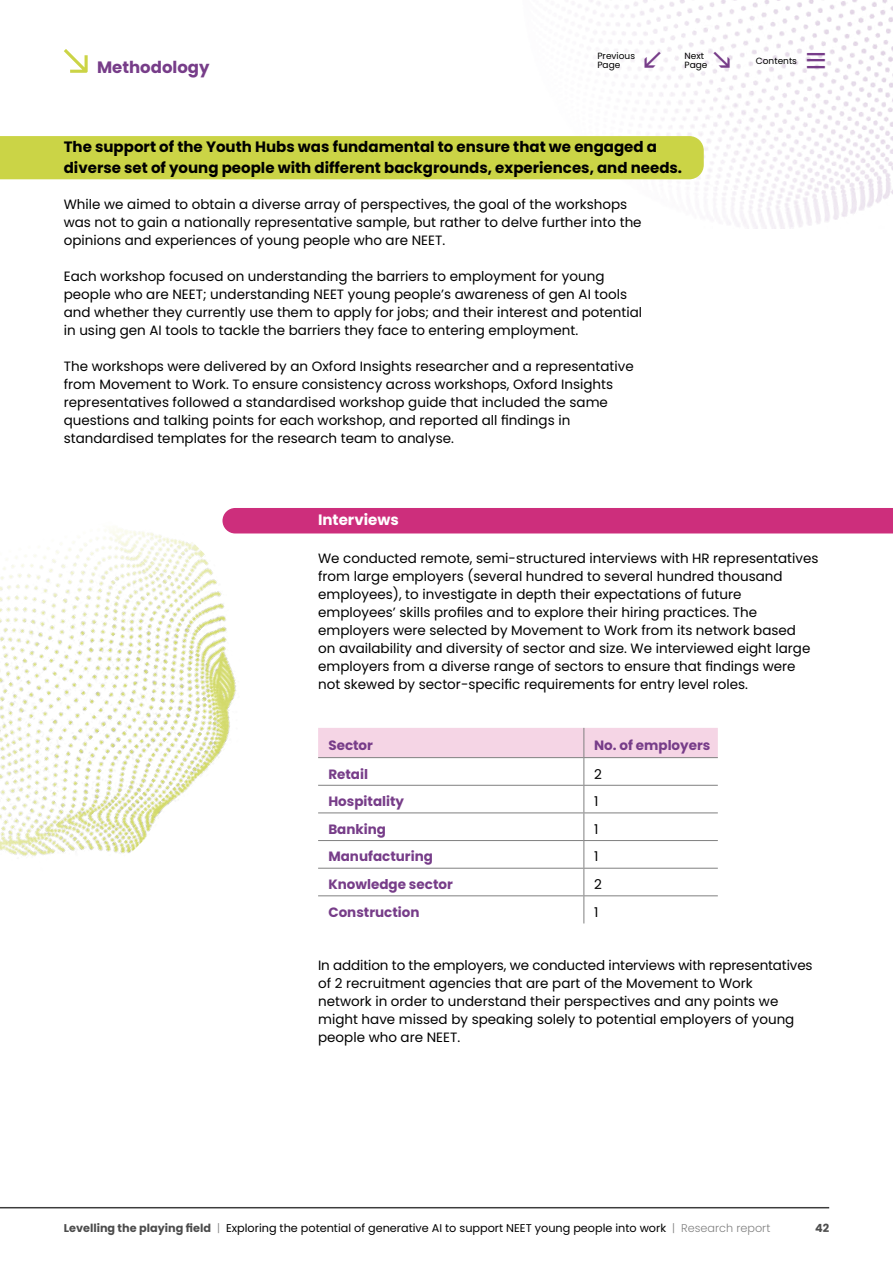
<style>
.page{position:relative;width:893px;height:1263px;background:#fff}
.page>*{position:absolute;margin:0;border:0;box-sizing:border-box;transform-origin:0 0}
.t1{font:25.65px "Poppins";color:#773d89}
.t2{font:700 16.5px "Poppins";color:#773d89}
.t3{font:700 15px/21px "Poppins";color:#000}
.t4{font:700 15px "Poppins";color:#fff}
.t5{font:13.5px/18px "Poppins";color:#000}
.t6{font:700 13.5px "Poppins";color:#773d89}
.t7{font:11.25px "Poppins";color:#000}
.t8{font:700 11.25px "Poppins";color:#4d4d4d}
.t9{font:9px/9px "Poppins";color:#000}
.s1{color:#773d89}
.s2{font-weight:700;color:#4d4d4d}
.s3{font-weight:300;color:#808080}
</style>
<div class="page">
<img style="left:521px;top:0;width:372px;height:229px">
<div style="left:242px;top:508px;width:651px;height:25px;background:#cd2e7c"></div>
<div style="left:0;top:136px;width:704px;height:43px;background:#cbd446"></div>
<svg style="left:64px;top:49px;width:24px;height:24px"></svg>
<svg style="left:318px;top:728px;width:400px;height:195px"></svg>
<hr style="left:318px;top:812px;width:266px;height:1px;background:#808080">
<hr style="left:584px;top:812px;width:134px;height:1px;background:#808080">
<img style="left:0;top:508px;width:242px;height:348px">
<hr style="left:0;top:1207px;width:829px;height:1px;background:#3c3c3c">
<svg style="left:714px;top:51px;width:16px;height:17px"></svg>
<p class="t2" style="left:97px;top:57px;width:114px">Methodology</p>
<p class="t9" style="left:597px;top:51px;width:39px">Previous<br>Page</p>
<p class="t9" style="left:684px;top:51px;width:24px;text-indent:-42px"><span class="s1">●</span> Next<br>Page</p>
<p class="t9" style="left:756px;top:56px;width:43px">Contents</p>
<h1 class="t1" style="left:831px;top:51px;width:21px;rotate:90deg">III</h1>
<p class="t3" style="left:64px;top:136px;width:620px">The support of the Youth Hubs was fundamental to ensure that we engaged a diverse set of young people with different backgrounds, experiences, and needs.</p>
<p class="t5" style="left:64px;top:195px;width:579px">While we aimed to obtain a diverse array of perspectives, the goal of the workshops was not to gain a nationally representative sample, but rather to delve further into the opinions and experiences of young people who are NEET.</p>
<p class="t5" style="left:64px;top:267px;width:580px">Each workshop focused on understanding the barriers to employment for young people who are NEET; understanding NEET young people’s awareness of gen AI tools and whether they currently use them to apply for jobs; and their interest and potential in using gen AI tools to tackle the barriers they face to entering employment.</p>
<p class="t5" style="left:64px;top:357px;width:571px">The workshops were delivered by an Oxford Insights researcher and a representative from Movement to Work. To ensure consistency across workshops, Oxford Insights representatives followed a standardised workshop guide that included the same questions and talking points for each workshop, and reported all findings in standardised templates for the research team to analyse.</p>
<p class="t4" style="left:318px;top:511px;width:82px">Interviews</p>
<p class="t5" style="left:318px;top:549px;width:502px">We conducted remote, semi-structured interviews with HR representatives from large employers (several hundred to several hundred thousand employees), to investigate in depth their expectations of future employees’ skills profiles and to explore their hiring practices. The employers were selected by Movement to Work from its network based<br>on availability and diversity of sector and size. We interviewed eight large employers from a diverse range of sectors to ensure that findings were not skewed by sector-specific requirements for entry level roles.</p>
<p class="t6" style="left:328px;top:737px;width:46px">Sector</p>
<p class="t6" style="left:594px;top:737px;width:118px">No. of employers</p>
<p class="t6" style="left:328px;top:766px;width:41px">Retail</p>
<p class="t5" style="left:594px;top:765px;width:9px">2</p>
<p class="t6" style="left:328px;top:794px;width:77px">Hospitality</p>
<p class="t5" style="left:594px;top:792px;width:6px">1</p>
<p class="t6" style="left:328px;top:821px;width:59px">Banking</p>
<p class="t5" style="left:594px;top:820px;width:6px">1</p>
<p class="t6" style="left:328px;top:849px;width:106px">Manufacturing</p>
<p class="t5" style="left:594px;top:848px;width:6px">1</p>
<p class="t6" style="left:328px;top:876px;width:126px">Knowledge sector</p>
<p class="t5" style="left:594px;top:875px;width:9px">2</p>
<p class="t6" style="left:328px;top:904px;width:93px">Construction</p>
<p class="t5" style="left:594px;top:903px;width:6px">1</p>
<p class="t5" style="left:318px;top:956px;width:496px">In addition to the employers, we conducted interviews with representatives of 2 recruitment agencies that are part of the Movement to Work<br>network in order to understand their perspectives and any points we might have missed by speaking solely to potential employers of young people who are NEET.</p>
<p class="t7" style="left:64px;top:1222px;width:708px"><span class="s2">Levelling the playing field</span> <span class="s3">|</span> Exploring the potential of generative AI to support NEET young people into work <span class="s3">| Research report</span></p>
<p class="t8" style="left:815px;top:1222px;width:16px">42</p>
</div>
